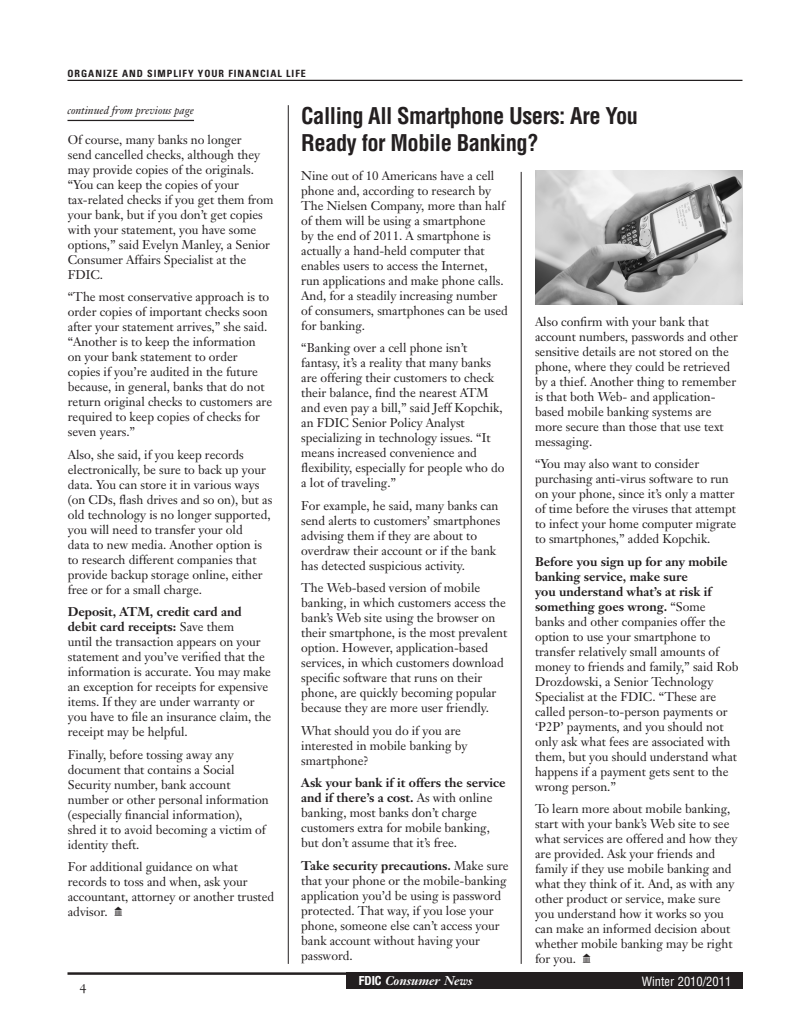
<style>
.page{position:relative;width:810px;height:1035px;background:#fff}
.page>*{position:absolute;margin:0;border:0;box-sizing:border-box;transform-origin:0 0}
.t1{font:700 condensed 22.5px/27px "Helvetica";letter-spacing:-.02em;color:#231f20}
.t2{font:12.5px/15px "Janson Text";letter-spacing:-.005em;color:#231f20}
.t3{font:italic 700 12.5px "Janson Text";color:#fff}
.t4{font:condensed 12.5px "Helvetica";color:#fff}
.t5{font:italic 11.25px "Janson Text";color:#231f20}
.t6{font:700 condensed 10px "Univers";letter-spacing:.1em;color:#231f20}
.s1{font-weight:700}
.s2{font-family:"Carta"}
.s3{font-family:"Helvetica Neue";font-style:normal;font-stretch:condensed}
</style>
<div class="page">
<hr style="left:68px;top:80px;width:675px;height:1px;background:#231f20">
<hr style="left:68px;top:972px;width:675px;height:3px;background:#231f20">
<div style="left:346px;top:972px;width:396px;height:17px;background:#231f20"></div>
<hr style="left:68px;top:120px;width:126px;height:1px;background:#231f20">
<img style="left:535px;top:170px;width:207px;height:135px">
<hr style="left:288px;top:105px;width:1px;height:859px;background:#231f20">
<hr style="left:521px;top:172px;width:1px;height:792px;background:#231f20">
<p class="t6" style="left:68px;top:67px;width:240px">ORGANIZE AND SIMPLIFY YOUR FINANCIAL LIFE</p>
<h1 class="t1" style="left:301px;top:102px;width:338px">Calling All Smartphone Users: Are You<br>Ready for Mobile Banking?</h1>
<p class="t2" style="left:301px;top:168px;width:208px">Nine out of 10 Americans have a cell phone and, according to research by The Nielsen Company, more than half of them will be using a smartphone<br>by the end of 2011. A smartphone is actually a hand-held computer that enables users to access the Internet, run applications and make phone calls.<br>And, for a steadily increasing number of consumers, smartphones can be used for banking.</p>
<p class="t2" style="left:301px;top:340px;width:205px">“Banking over a cell phone isn’t fantasy, it’s a reality that many banks are offering their customers to check their balance, find the nearest ATM and even pay a bill,” said Jeff Kopchik, an FDIC Senior Policy Analyst specializing in technology issues. “It means increased convenience and flexibility, especially for people who do a lot of traveling.”</p>
<p class="t2" style="left:301px;top:498px;width:201px">For example, he said, many banks can send alerts to customers’ smartphones advising them if they are about to overdraw their account or if the bank has detected suspicious activity.</p>
<p class="t2" style="left:301px;top:580px;width:207px">The Web-based version of mobile banking, in which customers access the bank’s Web site using the browser on their smartphone, is the most prevalent option. However, application-based services, in which customers download specific software that runs on their phone, are quickly becoming popular because they are more user friendly.</p>
<p class="t2" style="left:301px;top:723px;width:168px">What should you do if you are interested in mobile banking by smartphone?</p>
<p class="t2" style="left:301px;top:775px;width:206px"><span class="s1">Ask your bank if it offers the service and if there’s a cost.</span> As with online banking, most banks don’t charge customers extra for mobile banking, but don’t assume that it’s free.</p>
<p class="t2" style="left:301px;top:858px;width:209px"><span class="s1">Take security precautions.</span> Make sure that your phone or the mobile-banking application you’d be using is password protected. That way, if you lose your phone, someone else can’t access your bank account without having your password.</p>
<p class="t5" style="left:68px;top:103px;width:128px">continued from previous page</p>
<p class="t2" style="left:68px;top:132px;width:207px">Of course, many banks no longer<br>send cancelled checks, although they may provide copies of the originals. “You can keep the copies of your tax-related checks if you get them from your bank, but if you don’t get copies with your statement, you have some options,” said Evelyn Manley, a Senior<br>Consumer Affairs Specialist at the<br>FDIC.</p>
<p class="t2" style="left:68px;top:289px;width:206px">“The most conservative approach is to order copies of important checks soon after your statement arrives,” she said. “Another is to keep the information on your bank statement to order copies if you’re audited in the future because, in general, banks that do not return original checks to customers are required to keep copies of checks for seven years.”</p>
<p class="t2" style="left:68px;top:447px;width:206px">Also, she said, if you keep records electronically, be sure to back up your data. You can store it in various ways (on CDs, flash drives and so on), but as old technology is no longer supported, you will need to transfer your old<br>data to new media. Another option is to research different companies that provide backup storage online, either free or for a small charge.</p>
<p class="t2" style="left:68px;top:604px;width:205px"><span class="s1">Deposit, ATM, credit card and debit card receipts:</span> Save them<br>until the transaction appears on your statement and you’ve verified that the information is accurate. You may make an exception for receipts for expensive items. If they are under warranty or you have to file an insurance claim, the receipt may be helpful.</p>
<p class="t2" style="left:68px;top:747px;width:202px">Finally, before tossing away any document that contains a Social<br>Security number, bank account number or other personal information (especially financial information), shred it to avoid becoming a victim of identity theft.</p>
<p class="t2" style="left:68px;top:859px;width:208px">For additional guidance on what records to toss and when, ask your accountant, attorney or another trusted advisor. <span class="s2">Q</span></p>
<p class="t2" style="left:535px;top:314px;width:205px">Also confirm with your bank that account numbers, passwords and other sensitive details are not stored on the phone, where they could be retrieved by a thief. Another thing to remember is that both Web- and application&shy;based mobile banking systems are more secure than those that use text messaging.</p>
<p class="t2" style="left:535px;top:456px;width:203px">“You may also want to consider purchasing anti-virus software to run on your phone, since it’s only a matter of time before the viruses that attempt to infect your home computer migrate to smartphones,” added Kopchik.</p>
<p class="t2" style="left:535px;top:554px;width:205px"><span class="s1">Before you sign up for any mobile banking service, make sure<br>you understand what’s at risk if something goes wrong.</span> “Some banks and other companies offer the option to use your smartphone to transfer relatively small amounts of money to friends and family,” said Rob<br>Drozdowski, a Senior Technology<br>Specialist at the FDIC. “These are called person-to-person payments or ‘P2P’ payments, and you should not only ask what fees are associated with them, but you should understand what happens if a payment gets sent to the wrong person.”</p>
<p class="t2" style="left:535px;top:801px;width:204px">To learn more about mobile banking, start with your bank’s Web site to see what services are offered and how they are provided. Ask your friends and family if they use mobile banking and what they think of it. And, as with any other product or service, make sure you understand how it works so you can make an informed decision about whether mobile banking may be right for you. <span class="s2">Q</span></p>
<p class="t2" style="left:80px;top:982px;width:8px">4</p>
<p class="t3" style="left:359px;top:973px;width:115px"><span class="s3">FDIC</span> Consumer News</p>
<p class="t4" style="left:642px;top:973px;width:91px">Winter 2010/2011</p>
</div>
